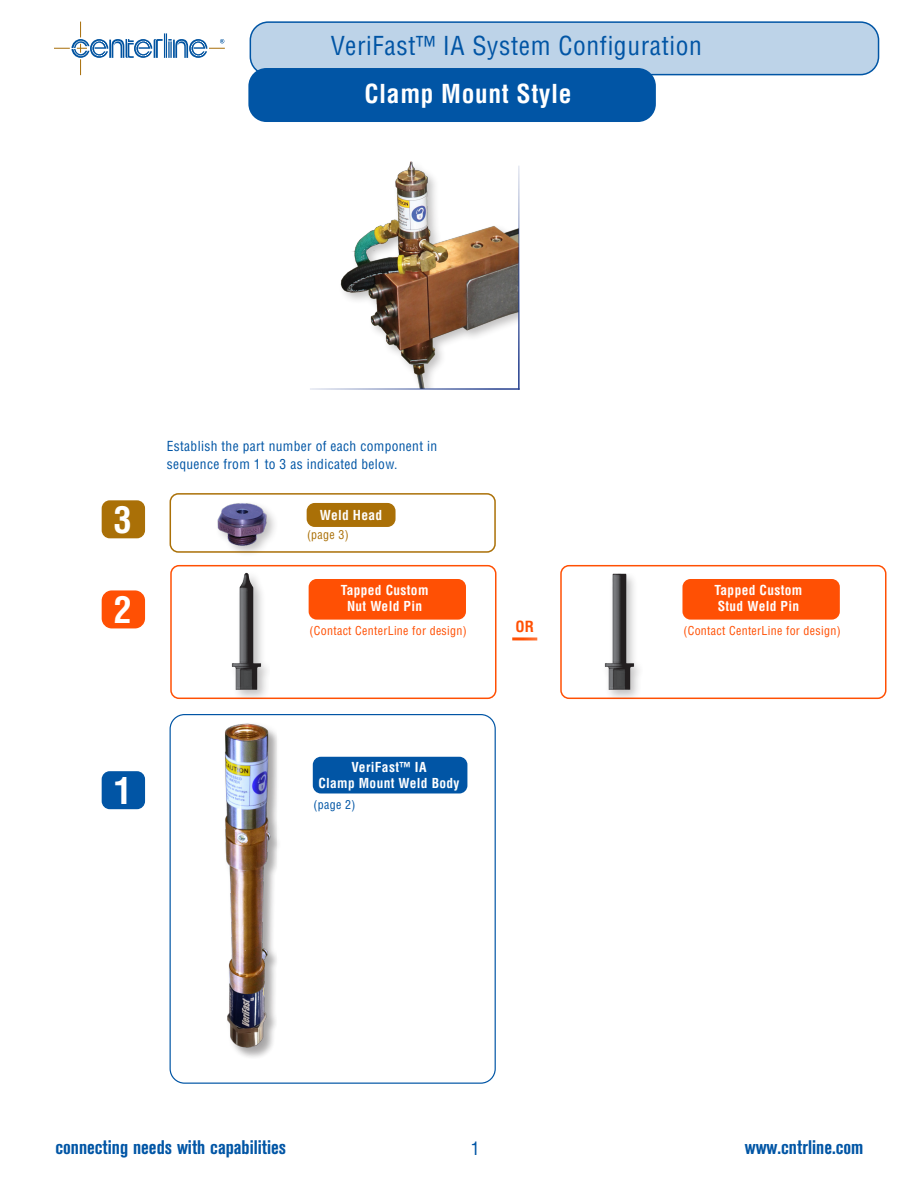
<style>
.page{position:relative;width:918px;height:1188px;background:#fff}
.page>*{position:absolute;margin:0;border:0;box-sizing:border-box;transform-origin:0 0}
.t1{font:700 condensed 36px "Helvetica";color:#fff}
.t2{font:condensed 25.5px "Helvetica";letter-spacing:.025em;color:#0155a5}
.t3{font:700 condensed 25.5px "Helvetica";letter-spacing:.025em;color:#fff}
.t4{font:700 condensed 19.5px "Akzidenz Grotesk BE";color:#0155a5}
.t5{font:condensed 18px "Helvetica";color:#0155a5}
.t6{font:700 condensed 15px "Helvetica";color:#ff5004}
.t7{font:700 condensed 13.5px/15.5px "Helvetica";letter-spacing:.025em;color:#fff;text-align:center}
.t8{font:condensed 13.5px/18px "Helvetica";letter-spacing:.025em;color:#0155a5}
.t9{font:condensed 12px "Helvetica";letter-spacing:.025em;color:#ff5004}
.t10{font:condensed 12px "Helvetica";color:#aa7007}
.t11{font:condensed 12px "Helvetica";color:#0155a5}
</style>
<div class="page">
<svg style="left:54px;top:22px;width:171px;height:53px"></svg>
<div style="left:170px;top:565px;width:326px;height:134px;border:2px solid #ff5004;border-radius:8px"></div>
<div style="left:560px;top:565px;width:326px;height:134px;border:2px solid #ff5004;border-radius:8px"></div>
<div style="left:170px;top:714px;width:326px;height:370px;border:1px solid #0155a5;border-radius:14px"></div>
<img style="left:340px;top:161px;width:178px;height:227px">
<div style="left:222px;top:722px;width:55px;height:338px;background:#231f20;opacity:.28"></div>
<img style="left:222px;top:723px;width:52px;height:337px">
<div style="left:229px;top:570px;width:41px;height:128px;background:#231f20;opacity:.28"></div>
<img style="left:230px;top:570px;width:33px;height:123px">
<hr style="left:310px;top:388px;width:210px;height:2px;background:#253f8e">
<div style="left:170px;top:493px;width:326px;height:60px;border:2px solid #aa7007;border-radius:8px"></div>
<div style="left:307px;top:503px;width:89px;height:24px;background:#aa7007;border-radius:8px"></div>
<div style="left:313px;top:757px;width:154px;height:36px;background:#0155a5;border-radius:8px"></div>
<div style="left:102px;top:590px;width:43px;height:38px;background:#ff5004;border-radius:10px"></div>
<div style="left:102px;top:500px;width:43px;height:38px;background:#aa7007;border-radius:8px"></div>
<div style="left:215px;top:500px;width:64px;height:57px;background:#231f20;opacity:.28"></div>
<img style="left:215px;top:500px;width:57px;height:50px">
<div style="left:102px;top:771px;width:43px;height:38px;background:#0155a5;border-radius:8px"></div>
<div style="left:309px;top:579px;width:157px;height:41px;background:#ff5004;border-radius:8px"></div>
<hr style="left:518px;top:166px;width:2px;height:224px;background:#253f8e">
<div style="left:250px;top:22px;width:629px;height:53px;background:#bdd3e8;border-radius:18px"></div>
<div style="left:250px;top:21px;width:629px;height:54px;border:2px solid #0055a5;border-radius:18px"></div>
<div style="left:248px;top:68px;width:408px;height:54px;background:#0155a5;border-radius:18px"></div>
<div style="left:602px;top:574px;width:40px;height:125px;background:#231f20;opacity:.28"></div>
<img style="left:603px;top:574px;width:32px;height:120px">
<div style="left:682px;top:579px;width:158px;height:41px;background:#ff5004;border-radius:8px"></div>
<svg style="left:512px;top:637px;width:25px;height:4px"></svg>
<h2 class="t2" style="left:331px;top:30px;width:373px">VeriFast™ IA System Configuration</h2>
<h2 class="t3" style="left:364px;top:78px;width:209px">Clamp Mount Style</h2>
<h1 class="t1" style="left:114px;top:498px;width:19px">3</h1>
<h1 class="t1" style="left:114px;top:588px;width:19px">2</h1>
<p class="t8" style="left:167px;top:437px;width:272px">Establish the part number of each component in sequence from 1 to 3 as indicated below.</p>
<p class="t7" style="left:320px;top:507px;width:64px">Weld Head</p>
<p class="t10" style="left:307px;top:527px;width:43px">(page 3)</p>
<p class="t7" style="left:341px;top:582px;width:89px">Tapped Custom<br>Nut Weld Pin</p>
<p class="t9" style="left:310px;top:623px;width:159px">(Contact CenterLine for design)</p>
<h1 class="t1" style="left:114px;top:769px;width:19px">1</h1>
<p class="t7" style="left:318px;top:760px;width:143px">VeriFast™ IA<br>Clamp Mount Weld Body</p>
<p class="t11" style="left:314px;top:797px;width:43px">(page 2)</p>
<p class="t7" style="left:715px;top:582px;width:89px;text-align:left">Tapped Custom<br>Stud Weld Pin</p>
<p class="t6" style="left:515px;top:617px;width:20px">OR</p>
<p class="t9" style="left:683px;top:623px;width:159px">(Contact CenterLine for design)</p>
<h3 class="t4" style="left:56px;top:1136px;width:232px">connecting needs with capabilities</h3>
<h3 class="t5" style="left:471px;top:1137px;width:10px">1</h3>
<h3 class="t4" style="left:745px;top:1136px;width:120px">www.cntrline.com</h3>
</div>
